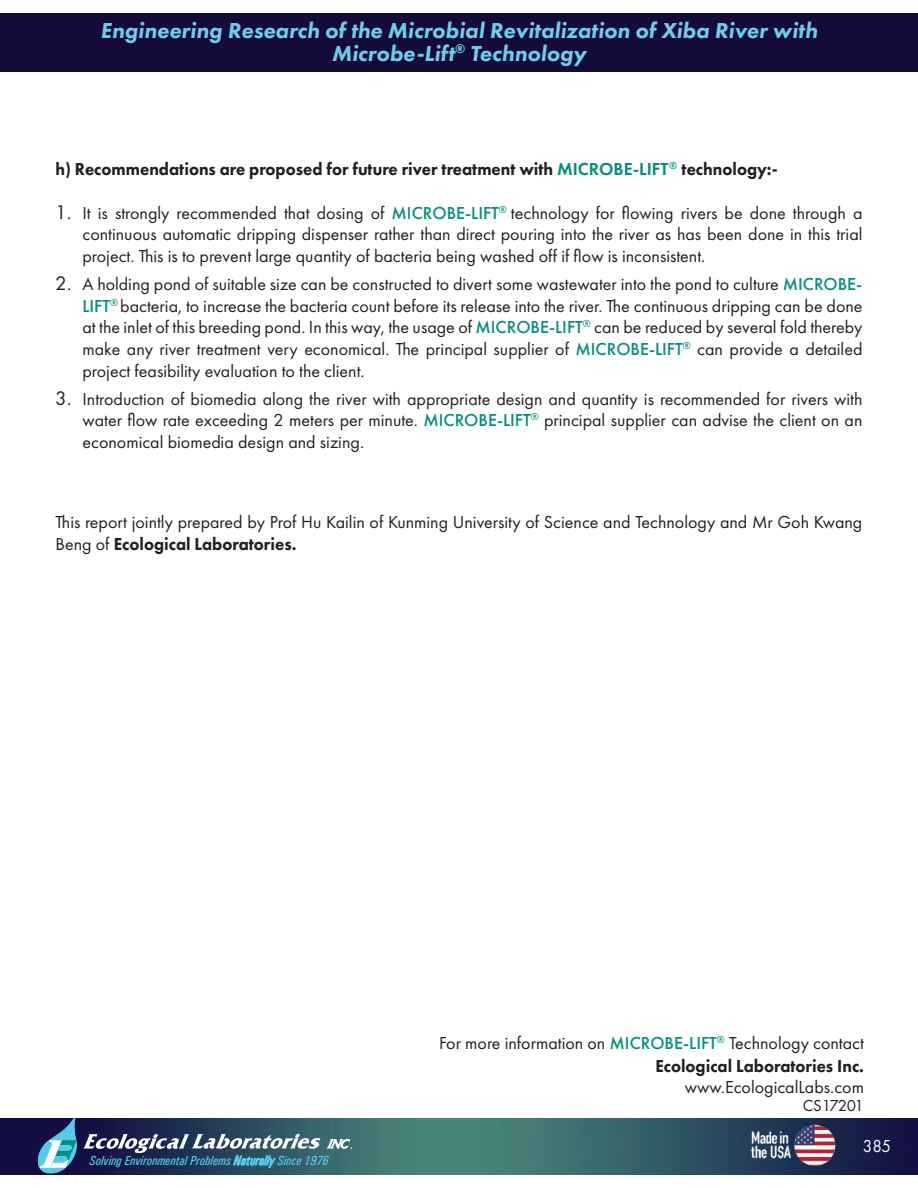
<style>
.page{position:relative;width:918px;height:1188px;background:#fff}
.page>*{position:absolute;margin:0;border:0;box-sizing:border-box;transform-origin:0 0}
.t1{font:italic 800 22.5px/22.5px "Futura PT";color:#6cceeb;text-align:center}
.t2{font:18px/21.6px "Futura PT";color:#231f20;text-align:justify}
.t3{font:800 18px "Futura PT";color:#231f20;scale:.94 1}
.t4{font:18px "Futura PT";color:#fff;scale:.94 1}
.t5{font:16.5px "Futura PT";letter-spacing:-.025em;color:#231f20}
.t6{font:italic 500 condensed 13.2px "Univers";color:#55cae9}
.s1{font-weight:600;color:#008f7e}
.s2{font-family:"Futura Std"}
.s3{font-weight:500;color:#008f7e}
.s4{font-weight:800}
</style>
<div class="page">
<img style="left:0;top:1118px;width:918px;height:56px">
<svg style="left:327px;top:1139px;width:25px;height:10px"></svg>
<svg style="left:38px;top:1118px;width:283px;height:57px;background:#3c5571"></svg>
<img style="left:748px;top:1123px;width:90px;height:47px">
<div style="left:0;top:14px;width:918px;height:58px;background:#140b3a"></div>
<p class="t1" style="left:100px;top:19px;width:719px">Engineering Research of the Microbial Revitalization of Xiba River with<br>Microbe-Lift<sup>®</sup> Technology</p>
<p class="t3" style="left:56px;top:158px;width:770px">h) Recommendations are proposed for future river treatment with <span class="s1">MICROBE-LIFT</span><sup>®</sup> technology:-</p>
<p class="t2" style="left:82px;top:202px;width:782px;text-indent:-27px"><span class="s2">1.</span> It is strongly recommended that dosing of <span class="s3">MICROBE-LIFT</span><sup>®</sup> technology for flowing rivers be done through a continuous automatic dripping dispenser rather than direct pouring into the river as has been done in this trial project. This is to prevent large quantity of bacteria being washed off if flow is inconsistent.</p>
<p class="t2" style="left:82px;top:273px;width:782px;text-indent:-27px"><span class="s2">2.</span> A holding pond of suitable size can be constructed to divert some wastewater into the pond to culture <span class="s3">MICROBE-LIFT</span><sup>®</sup> bacteria, to increase the bacteria count before its release into the river. The continuous dripping can be done at the inlet of this breeding pond. In this way, the usage of <span class="s3">MICROBE-LIFT</span><sup>®</sup> can be reduced by several fold thereby make any river treatment very economical. The principal supplier of <span class="s3">MICROBE-LIFT</span><sup>®</sup> can provide a detailed project feasibility evaluation to the client.</p>
<p class="t2" style="left:82px;top:388px;width:782px;text-indent:-27px"><span class="s2">3.</span> Introduction of biomedia along the river with appropriate design and quantity is recommended for rivers with water flow rate exceeding 2 meters per minute. <span class="s3">MICROBE-LIFT</span><sup>®</sup> principal supplier can advise the client on an economical biomedia design and sizing.</p>
<p class="t2" style="left:56px;top:511px;width:808px;line-height:22.5px">This report jointly prepared by Prof Hu Kailin of Kunming University of Science and Technology and Mr Goh Kwang<br>Beng of <span class="s4">Ecological Laboratories.</span></p>
<p class="t2" style="left:439px;top:1032px;width:426px;line-height:22.5px;text-align:right">For more information on <span class="s3">MICROBE-LIFT</span><sup>®</sup> Technology contact<br><span class="s4">Ecological Laboratories Inc.</span></p>
<p class="t2" style="left:685px;top:1076px;width:181px">www.EcologicalLabs.com</p>
<p class="t5" style="left:803px;top:1096px;width:63px">CS17201</p>
<p class="t6" style="left:90px;top:1153px;width:241px">Solving Environmental Problems Naturally Since 1976</p>
<p class="t4" style="left:863px;top:1135px;width:31px">385</p>
</div>
